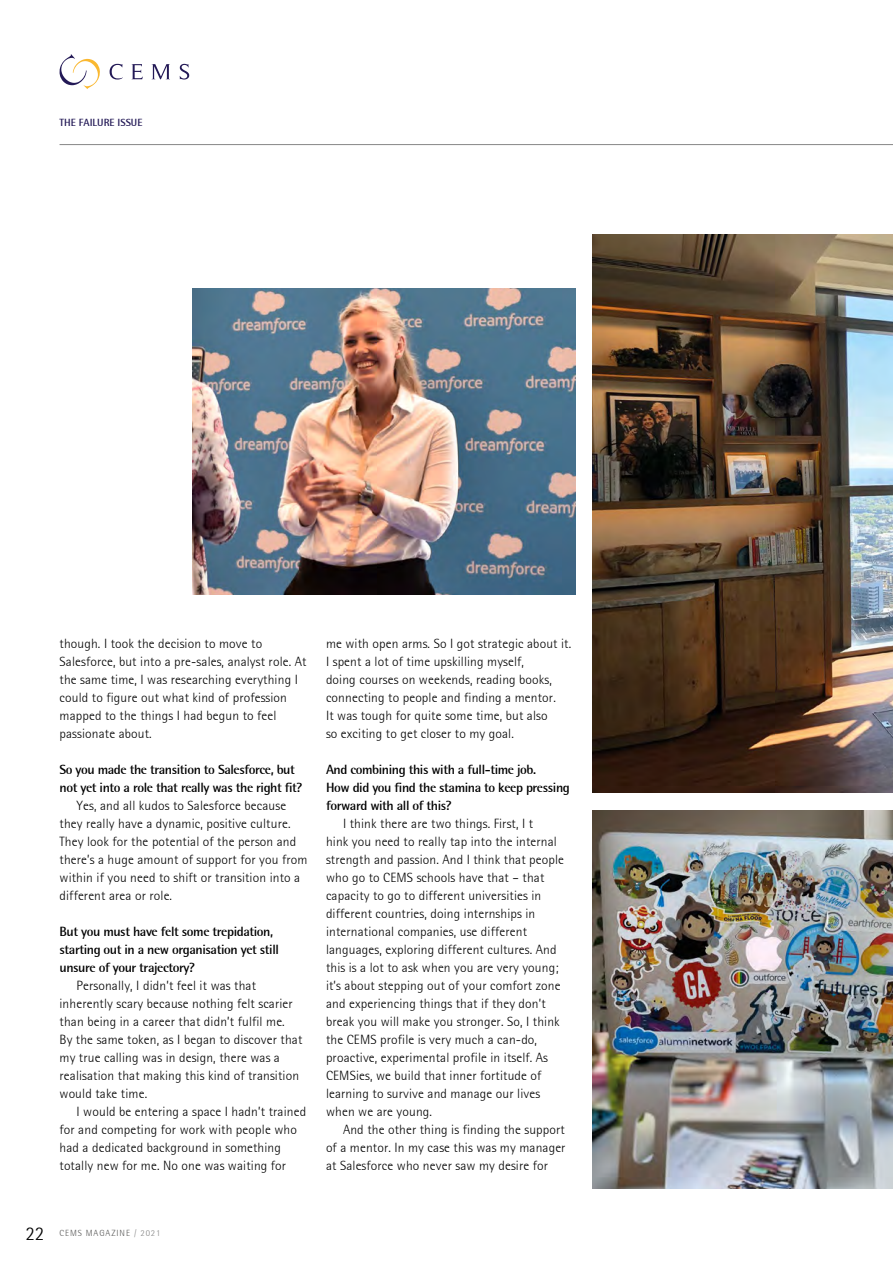
<style>
.page{position:relative;width:893px;height:1263px;background:#fff}
.page>*{position:absolute;margin:0;border:0;box-sizing:border-box;transform-origin:0 0}
.t1{font:300 13.5px/18px "Rotis Semi Sans";letter-spacing:.01em;color:#000}
.t2{font:700 13.5px/18px "Rotis Semi Sans";letter-spacing:-.03em;color:#000}
.t3{font:700 10.5px "Rotis Semi Sans";color:#231956}
.t4{font:300 9px "Rotis Semi Sans";letter-spacing:.1em;color:#575756}
.s1{font-size:19.5px;color:#000}
.s2{color:#878787}
</style>
<div class="page">
<svg style="left:59px;top:54px;width:41px;height:35px"></svg>
<svg style="left:110px;top:64px;width:13px;height:16px"></svg>
<svg style="left:132px;top:64px;width:11px;height:15px"></svg>
<svg style="left:152px;top:64px;width:18px;height:15px"></svg>
<svg style="left:180px;top:64px;width:9px;height:16px"></svg>
<hr style="left:60px;top:144px;width:833px;height:1px;background:#878787">
<img style="left:592px;top:234px;width:301px;height:558px">
<img style="left:193px;top:288px;width:382px;height:306px">
<img style="left:592px;top:810px;width:301px;height:379px">
<p class="t3" style="left:60px;top:116px;width:84px">THE FAILURE ISSUE</p>
<p class="t1" style="left:60px;top:634px;width:248px">though. I took the decision to move to Salesforce, but into a pre-sales, analyst role. At the same time, I was researching everything I could to figure out what kind of profession mapped to the things I had begun to feel passionate about.</p>
<p class="t2" style="left:60px;top:760px;width:245px">So you made the transition to Salesforce, but not yet into a role that really was the right fit?</p>
<p class="t1" style="left:60px;top:796px;width:249px;text-indent:17px">Yes, and all kudos to Salesforce because they really have a dynamic, positive culture.<br>They look for the potential of the person and there’s a huge amount of support for you from within if you need to shift or transition into a different area or role.</p>
<p class="t2" style="left:60px;top:922px;width:221px">But you must have felt some trepidation, starting out in a new organisation yet still unsure of your trajectory?</p>
<p class="t1" style="left:60px;top:976px;width:244px;text-indent:17px">Personally, I didn’t feel it was that inherently scary because nothing felt scarier than being in a career that didn’t fulfil me.<br>By the same token, as I began to discover that my true calling was in design, there was a realisation that making this kind of transition would take time.</p>
<p class="t1" style="left:60px;top:1102px;width:248px;text-indent:17px">I would be entering a space I hadn’t trained for and competing for work with people who had a dedicated background in something totally new for me. No one was waiting for</p>
<p class="t1" style="left:326px;top:634px;width:247px">me with open arms. So I got strategic about it.<br>I spent a lot of time upskilling myself,<br>doing courses on weekends, reading books, connecting to people and finding a mentor.<br>It was tough for quite some time, but also<br>so exciting to get closer to my goal.</p>
<p class="t2" style="left:326px;top:760px;width:245px">And combining this with a full-time job.<br>How did you find the stamina to keep pressing forward with all of this?</p>
<p class="t1" style="left:326px;top:814px;width:240px;text-indent:17px">I think there are two things. First, I t<br>hink you need to really tap into the internal strength and passion. And I think that people who go to CEMS schools have that – that capacity to go to different universities in different countries, doing internships in international companies, use different languages, exploring different cultures. And this is a lot to ask when you are very young; it’s about stepping out of your comfort zone and experiencing things that if they don’t break you will make you stronger. So, I think the CEMS profile is very much a can-do, proactive, experimental profile in itself. As CEMSies, we build that inner fortitude of learning to survive and manage our lives when we are young.</p>
<p class="t1" style="left:326px;top:1120px;width:241px;text-align:justify;text-indent:17px">And the other thing is finding the support of a mentor. In my case this was my manager at Salesforce who never saw my desire for</p>
<p class="t4" style="left:26px;top:1228px;width:137px"><span class="s1">22</span> CEMS MAGAZINE <span class="s2">/ 2021</span></p>
</div>
